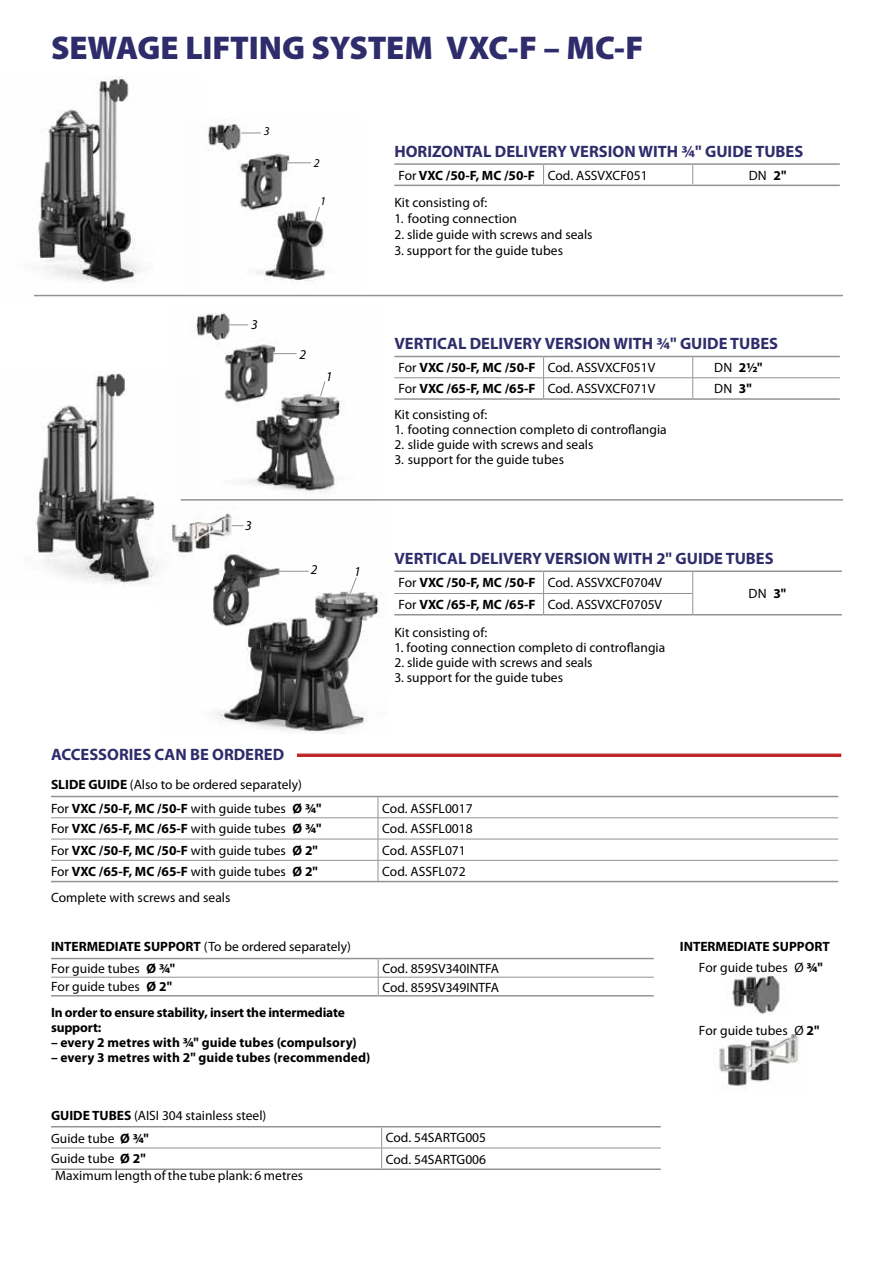
<style>
.page{position:relative;width:893px;height:1263px;background:#fff}
.page>*{position:absolute;margin:0;border:0;box-sizing:border-box;transform-origin:0 0}
.t1{font:900 33px "Myriad Pro";letter-spacing:-.005em;color:#2f2c6b}
.t2{font:700 16.5px "Myriad Pro";color:#2f2c6b}
.t3{font:13.5px/23.1px "Myriad Pro";color:#000}
.t4{font:700 13.5px/15px "Myriad Pro";color:#000}
.t5{font:italic 13.5px "Myriad Pro";color:#000}
.t6{font:italic 12px "Myriad Pro";color:#000}
.s1{font-weight:700}
.s2{font-weight:400}
</style>
<div class="page">
<img style="left:203px;top:513px;width:178px;height:221px">
<img style="left:208px;top:117px;width:117px;height:165px">
<img style="left:196px;top:313px;width:147px;height:181px">
<img style="left:715px;top:1031px;width:84px;height:60px">
<img style="left:732px;top:973px;width:48px;height:41px">
<hr style="left:34px;top:295px;width:809px;height:1px;background:#939393">
<hr style="left:181px;top:499px;width:662px;height:2px;background:#939393">
<hr style="left:279px;top:571px;width:30px;height:1px;background:#939393">
<svg style="left:349px;top:577px;width:8px;height:17px"></svg>
<svg style="left:229px;top:324px;width:19px;height:1px"></svg>
<svg style="left:272px;top:353px;width:25px;height:1px"></svg>
<svg style="left:320px;top:380px;width:6px;height:17px"></svg>
<svg style="left:242px;top:133px;width:19px;height:1px"></svg>
<svg style="left:287px;top:162px;width:24px;height:1px"></svg>
<svg style="left:314px;top:206px;width:6px;height:16px"></svg>
<img style="left:34px;top:77px;width:168px;height:220px">
<img style="left:33px;top:372px;width:170px;height:214px">
<svg style="left:297px;top:753px;width:544px;height:4px;fill:#c1292d"></svg>
<hr style="left:51px;top:1126px;width:331px;height:1px;background:#939393">
<hr style="left:382px;top:1126px;width:279px;height:1px;background:#939393">
<hr style="left:51px;top:1168px;width:331px;height:2px;background:#939393">
<hr style="left:382px;top:1168px;width:279px;height:2px;background:#939393">
<hr style="left:51px;top:1148px;width:331px;height:1px;background:#939393">
<hr style="left:382px;top:1148px;width:279px;height:1px;background:#939393">
<svg style="left:381px;top:1127px;width:1px;height:41px"></svg>
<hr style="left:51px;top:958px;width:327px;height:1px;background:#939393">
<hr style="left:378px;top:958px;width:276px;height:1px;background:#939393">
<hr style="left:51px;top:995px;width:327px;height:1px;background:#939393">
<hr style="left:378px;top:995px;width:276px;height:1px;background:#939393">
<hr style="left:51px;top:977px;width:327px;height:1px;background:#939393">
<hr style="left:378px;top:977px;width:276px;height:1px;background:#939393">
<svg style="left:378px;top:959px;width:1px;height:36px"></svg>
<svg style="left:394px;top:165px;width:446px;height:20px"></svg>
<hr style="left:394px;top:163px;width:150px;height:2px;background:#939393">
<hr style="left:544px;top:163px;width:149px;height:2px;background:#939393">
<hr style="left:693px;top:163px;width:147px;height:2px;background:#939393">
<hr style="left:394px;top:185px;width:150px;height:1px;background:#939393">
<hr style="left:544px;top:185px;width:149px;height:1px;background:#939393">
<hr style="left:693px;top:185px;width:147px;height:1px;background:#939393">
<svg style="left:394px;top:357px;width:446px;height:41px"></svg>
<hr style="left:394px;top:356px;width:150px;height:1px;background:#939393">
<hr style="left:544px;top:356px;width:149px;height:1px;background:#939393">
<hr style="left:693px;top:356px;width:147px;height:1px;background:#939393">
<hr style="left:394px;top:398px;width:150px;height:2px;background:#939393">
<hr style="left:544px;top:398px;width:149px;height:2px;background:#939393">
<hr style="left:693px;top:398px;width:147px;height:2px;background:#939393">
<hr style="left:394px;top:377px;width:150px;height:1px;background:#939393">
<hr style="left:544px;top:377px;width:149px;height:1px;background:#939393">
<hr style="left:693px;top:377px;width:147px;height:1px;background:#939393">
<svg style="left:543px;top:572px;width:151px;height:42px"></svg>
<hr style="left:394px;top:570px;width:150px;height:2px;background:#939393">
<hr style="left:544px;top:570px;width:149px;height:2px;background:#939393">
<hr style="left:693px;top:570px;width:149px;height:2px;background:#939393">
<hr style="left:394px;top:614px;width:150px;height:1px;background:#939393">
<hr style="left:544px;top:614px;width:149px;height:1px;background:#939393">
<hr style="left:693px;top:614px;width:149px;height:1px;background:#939393">
<hr style="left:394px;top:593px;width:150px;height:1px;background:#939393">
<hr style="left:544px;top:593px;width:149px;height:1px;background:#939393">
<svg style="left:378px;top:797px;width:1px;height:84px"></svg>
<hr style="left:51px;top:796px;width:327px;height:1px;background:#939393">
<hr style="left:378px;top:796px;width:460px;height:1px;background:#939393">
<hr style="left:51px;top:881px;width:327px;height:1px;background:#939393">
<hr style="left:378px;top:881px;width:460px;height:1px;background:#939393">
<hr style="left:51px;top:817px;width:327px;height:1px;background:#939393">
<hr style="left:378px;top:817px;width:460px;height:1px;background:#939393">
<hr style="left:51px;top:839px;width:327px;height:1px;background:#939393">
<hr style="left:378px;top:839px;width:460px;height:1px;background:#939393">
<hr style="left:51px;top:860px;width:327px;height:1px;background:#939393">
<hr style="left:378px;top:860px;width:460px;height:1px;background:#939393">
<h1 class="t1" style="left:51px;top:26px;width:594px">SEWAGE LIFTING SYSTEM VXC-F – MC-F</h1>
<p class="t6" style="left:264px;top:123px;width:7px">3</p>
<p class="t6" style="left:314px;top:155px;width:7px">2</p>
<p class="t6" style="left:320px;top:194px;width:7px">1</p>
<p class="t5" style="left:251px;top:316px;width:8px">3</p>
<p class="t5" style="left:300px;top:346px;width:8px">2</p>
<p class="t5" style="left:326px;top:368px;width:8px">1</p>
<p class="t5" style="left:245px;top:517px;width:8px">3</p>
<p class="t5" style="left:311px;top:561px;width:8px">2</p>
<p class="t5" style="left:354px;top:563px;width:8px">1</p>
<p class="t2" style="left:394px;top:141px;width:410px">HORIZONTAL DELIVERY VERSION WITH ¾" GUIDE TUBES</p>
<p class="t3" style="left:399px;top:163px;width:251px">For <span class="s1">VXC /50-F, MC /50-F</span> Cod. ASSVXCF051</p>
<p class="t3" style="left:749px;top:163px;width:39px">DN <span class="s1">2"</span></p>
<p class="t3" style="left:394px;top:190px;width:94px">Kit consisting of:</p>
<p class="t3" style="left:394px;top:206px;width:124px">1. footing connection</p>
<p class="t3" style="left:394px;top:223px;width:200px">2. slide guide with screws and seals</p>
<p class="t3" style="left:394px;top:239px;width:170px">3. support for the guide tubes</p>
<p class="t2" style="left:394px;top:333px;width:385px">VERTICAL DELIVERY VERSION WITH ¾" GUIDE TUBES</p>
<p class="t3" style="left:399px;top:356px;width:258px">For <span class="s1">VXC /50-F, MC /50-F</span> Cod. ASSVXCF051V</p>
<p class="t4" style="left:714px;top:360px;width:50px"><span class="s2">DN</span> 2½"</p>
<p class="t3" style="left:399px;top:377px;width:258px">For <span class="s1">VXC /65-F, MC /65-F</span> Cod. ASSVXCF071V</p>
<p class="t3" style="left:714px;top:377px;width:39px">DN <span class="s1">3"</span></p>
<p class="t3" style="left:394px;top:403px;width:94px">Kit consisting of:</p>
<p class="t3" style="left:394px;top:418px;width:274px">1. footing connection completo di controflangia</p>
<p class="t3" style="left:394px;top:433px;width:200px">2. slide guide with screws and seals</p>
<p class="t3" style="left:394px;top:448px;width:171px">3. support for the guide tubes</p>
<p class="t2" style="left:394px;top:548px;width:381px">VERTICAL DELIVERY VERSION WITH 2" GUIDE TUBES</p>
<p class="t3" style="left:399px;top:571px;width:265px">For <span class="s1">VXC /50-F, MC /50-F</span> Cod. ASSVXCF0704V</p>
<p class="t3" style="left:749px;top:582px;width:39px">DN <span class="s1">3"</span></p>
<p class="t3" style="left:394px;top:590px;width:269px;line-height:27.8px;text-indent:4px">For <span class="s1">VXC /65-F, MC /65-F</span> Cod. ASSVXCF0705V<br>Kit consisting of:</p>
<p class="t3" style="left:394px;top:636px;width:272px">1. footing connection completo di controflangia</p>
<p class="t3" style="left:394px;top:651px;width:200px">2. slide guide with screws and seals</p>
<p class="t3" style="left:394px;top:666px;width:170px">3. support for the guide tubes</p>
<p class="t2" style="left:51px;top:744px;width:235px">ACCESSORIES CAN BE ORDERED</p>
<p class="t3" style="left:51px;top:773px;width:272px"><span class="s1">SLIDE GUIDE</span> (Also to be ordered separately)<br>For <span class="s1">VXC /50-F, MC /50-F</span> with guide tubes <span class="s1">Ø ¾"</span></p>
<p class="t3" style="left:382px;top:796px;width:92px">Cod. ASSFL0017</p>
<p class="t4" style="left:51px;top:821px;width:272px"><span class="s2">For</span> VXC /65-F, MC /65-F <span class="s2">with guide tubes</span> Ø ¾"</p>
<p class="t3" style="left:382px;top:817px;width:92px">Cod. ASSFL0018</p>
<p class="t4" style="left:51px;top:842px;width:268px"><span class="s2">For</span> VXC /50-F, MC /50-F <span class="s2">with guide tubes</span> Ø 2"</p>
<p class="t3" style="left:382px;top:838px;width:85px">Cod. ASSFL071</p>
<p class="t4" style="left:51px;top:863px;width:268px"><span class="s2">For</span> VXC /65-F, MC /65-F <span class="s2">with guide tubes</span> Ø 2"</p>
<p class="t3" style="left:382px;top:859px;width:85px">Cod. ASSFL072</p>
<p class="t3" style="left:51px;top:885px;width:181px">Complete with screws and seals</p>
<p class="t3" style="left:51px;top:936px;width:301px;line-height:21.8px"><span class="s1">INTERMEDIATE SUPPORT</span> (To be ordered separately)<br>For guide tubes <span class="s1">Ø ¾"</span></p>
<p class="t3" style="left:382px;top:957px;width:118px">Cod. 859SV340INTFA</p>
<p class="t3" style="left:51px;top:975px;width:123px">For guide tubes <span class="s1">Ø 2"</span></p>
<p class="t3" style="left:382px;top:975px;width:118px">Cod. 859SV349INTFA</p>
<p class="t4" style="left:51px;top:1005px;width:296px">In order to ensure stability, insert the intermediate support:</p>
<p class="t4" style="left:51px;top:1035px;width:307px">– every 2 metres with ¾" guide tubes (compulsory)</p>
<p class="t4" style="left:51px;top:1049px;width:321px">– every 3 metres with 2" guide tubes (recommended)</p>
<p class="t3" style="left:51px;top:1103px;width:217px"><span class="s1">GUIDE TUBES</span> (AISI 304 stainless steel)<br>Guide tube <span class="s1">Ø ¾"</span></p>
<p class="t3" style="left:386px;top:1126px;width:102px">Cod. 54SARTG005</p>
<p class="t3" style="left:51px;top:1147px;width:96px">Guide tube <span class="s1">Ø 2"</span></p>
<p class="t3" style="left:386px;top:1147px;width:102px">Cod. 54SARTG006</p>
<p class="t3" style="left:55px;top:1164px;width:249px">Maximum length of the tube plank: 6 metres</p>
<p class="t4" style="left:680px;top:938px;width:151px">INTERMEDIATE SUPPORT</p>
<p class="t3" style="left:699px;top:956px;width:125px">For guide tubes Ø <span class="s1">¾"</span></p>
<p class="t3" style="left:699px;top:1019px;width:122px">For guide tubes Ø <span class="s1">2"</span></p>
</div>
